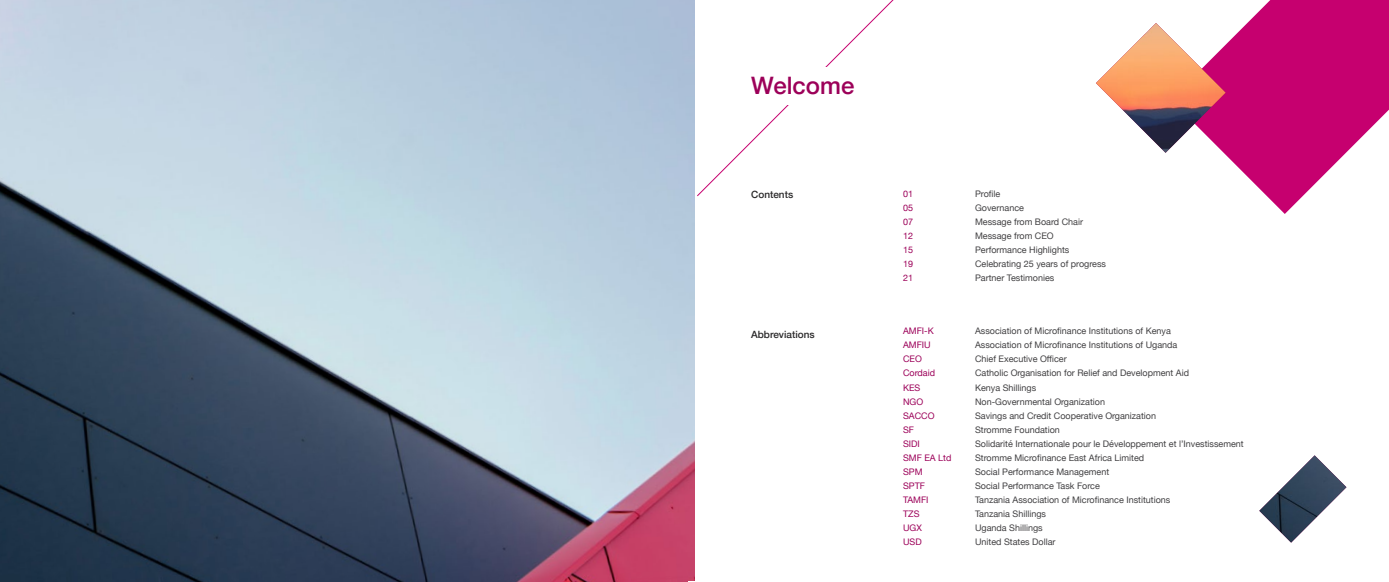
<style>
.page{position:relative;width:1389px;height:582px;background:#fff}
.page>*{position:absolute;margin:0;border:0;box-sizing:border-box;transform-origin:0 0}
.t1{font:500 24px "Helvetica Neue";color:#9c0059}
.t2{font:500 10px "Helvetica Neue";color:#292829}
.t3{font:9px "Helvetica Neue";color:#414042}
.t4{font:9px "Helvetica Neue";color:#9c0059}
</style>
<div class="page">
<svg style="left:697px;top:0;width:197px;height:197px"></svg>
<div style="left:741px;top:67px;width:136px;height:37px;background:#fff"></div>
<img style="left:0;top:0;width:694px;height:581px">
<svg style="left:1224px;top:0;width:165px;height:214px;fill:#c6006f"></svg>
<img style="left:1096px;top:23px;width:130px;height:130px">
<img style="left:1259px;top:455px;width:87px;height:87px">
<h1 class="t1" style="left:751px;top:66px;width:105px">Welcome</h1>
<p class="t2" style="left:751px;top:186px;width:44px">Contents</p>
<p class="t2" style="left:751px;top:326px;width:65px">Abbreviations</p>
<p class="t4" style="left:903px;top:187px;width:12px">01</p>
<p class="t3" style="left:975px;top:187px;width:27px">Profile</p>
<p class="t4" style="left:903px;top:201px;width:12px">05</p>
<p class="t3" style="left:975px;top:201px;width:50px">Governance</p>
<p class="t4" style="left:903px;top:215px;width:12px">07</p>
<p class="t3" style="left:975px;top:215px;width:110px">Message from Board Chair</p>
<p class="t4" style="left:903px;top:229px;width:12px">12</p>
<p class="t3" style="left:975px;top:229px;width:80px">Message from CEO</p>
<p class="t4" style="left:903px;top:243px;width:12px">15</p>
<p class="t3" style="left:975px;top:243px;width:96px">Performance Highlights</p>
<p class="t4" style="left:903px;top:257px;width:12px">19</p>
<p class="t3" style="left:975px;top:257px;width:133px">Celebrating 25 years of progress</p>
<p class="t4" style="left:903px;top:271px;width:12px">21</p>
<p class="t3" style="left:975px;top:271px;width:81px">Partner Testimonies</p>
<p class="t4" style="left:903px;top:324px;width:32px">AMFI-K</p>
<p class="t3" style="left:975px;top:324px;width:197px">Association of Microfinance Institutions of Kenya</p>
<p class="t4" style="left:903px;top:338px;width:29px">AMFIU</p>
<p class="t3" style="left:975px;top:338px;width:204px">Association of Microfinance Institutions of Uganda</p>
<p class="t4" style="left:903px;top:352px;width:20px">CEO</p>
<p class="t3" style="left:975px;top:352px;width:93px">Chief Executive Officer</p>
<p class="t4" style="left:903px;top:366px;width:34px">Cordaid</p>
<p class="t3" style="left:975px;top:366px;width:216px">Catholic Organisation for Relief and Development Aid</p>
<p class="t4" style="left:903px;top:380px;width:19px">KES</p>
<p class="t3" style="left:975px;top:380px;width:63px">Kenya Shillings</p>
<p class="t4" style="left:903px;top:394px;width:22px">NGO</p>
<p class="t3" style="left:975px;top:394px;width:132px">Non-Governmental Organization</p>
<p class="t4" style="left:903px;top:408px;width:33px">SACCO</p>
<p class="t3" style="left:975px;top:408px;width:183px">Savings and Credit Cooperative Organization</p>
<p class="t4" style="left:903px;top:422px;width:12px">SF</p>
<p class="t3" style="left:975px;top:422px;width:86px">Stromme Foundation</p>
<p class="t4" style="left:903px;top:436px;width:18px">SIDI</p>
<p class="t3" style="left:975px;top:436px;width:270px">Solidarité Internationale pour le Développement et l’Investissement</p>
<p class="t4" style="left:903px;top:450px;width:50px">SMF EA Ltd</p>
<p class="t3" style="left:975px;top:450px;width:171px">Stromme Microfinance East Africa Limited</p>
<p class="t4" style="left:903px;top:464px;width:21px">SPM</p>
<p class="t3" style="left:975px;top:464px;width:136px">Social Performance Management</p>
<p class="t4" style="left:903px;top:478px;width:23px">SPTF</p>
<p class="t3" style="left:975px;top:478px;width:126px">Social Performance Task Force</p>
<p class="t4" style="left:903px;top:492px;width:27px">TAMFI</p>
<p class="t3" style="left:975px;top:492px;width:197px">Tanzania Association of Microfinance Institutions</p>
<p class="t4" style="left:903px;top:506px;width:18px">TZS</p>
<p class="t3" style="left:975px;top:506px;width:72px">Tanzania Shillings</p>
<p class="t4" style="left:903px;top:520px;width:20px">UGX</p>
<p class="t3" style="left:975px;top:520px;width:69px">Uganda Shillings</p>
<p class="t4" style="left:903px;top:534px;width:20px">USD</p>
<p class="t3" style="left:975px;top:534px;width:82px">United States Dollar</p>
</div>
